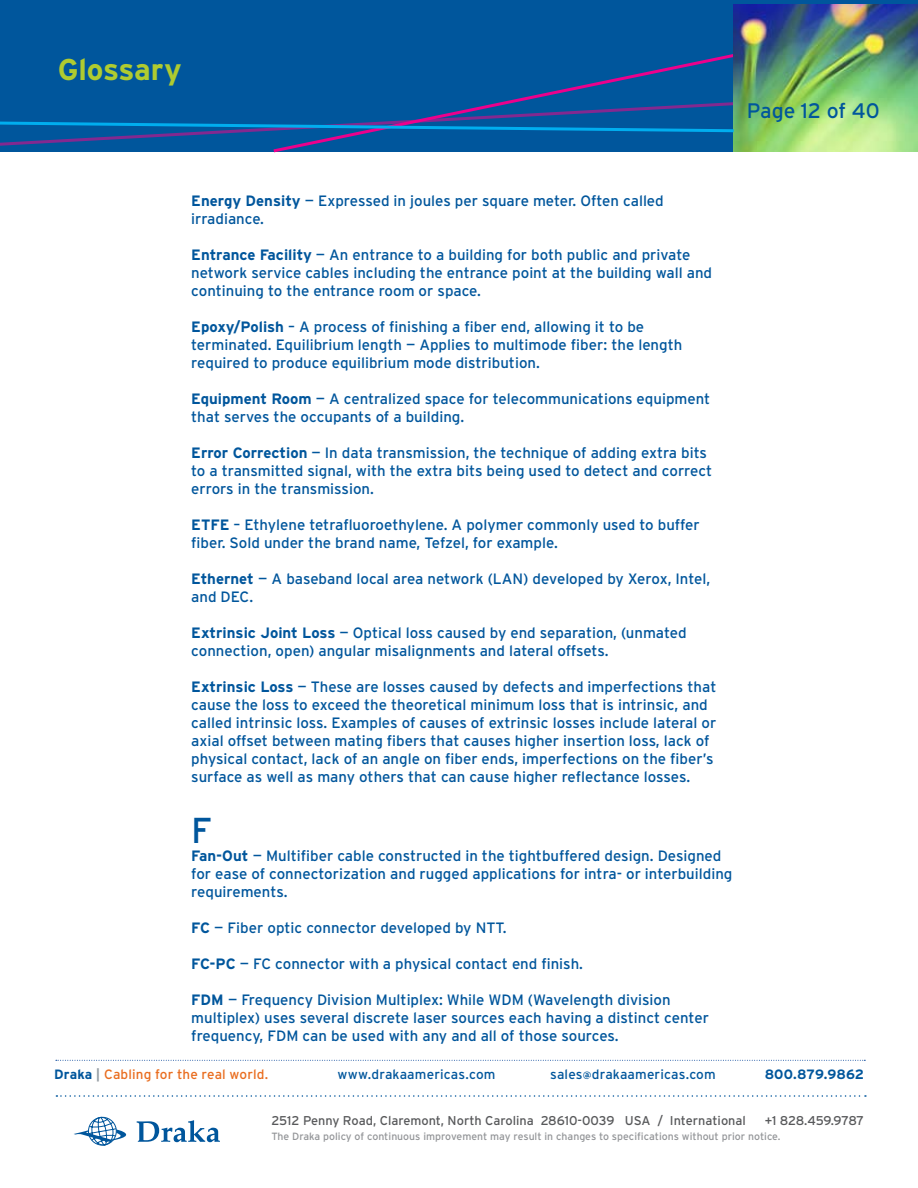
<style>
.page{position:relative;width:918px;height:1188px;background:#fff}
.page>*{position:absolute;margin:0;border:0;box-sizing:border-box;transform-origin:0 0}
.t1{font:36px "Interstate";color:#00569c}
.t2{font:700 30px "Interstate";letter-spacing:-.005em;color:#afcb30}
.t3{font:21px "Interstate";letter-spacing:-.005em;color:#00569c}
.t4{font:15px/18px "Interstate";color:#00569c}
.t5{font:13.5px "Interstate";letter-spacing:.01em;color:#00569c}
.t6{font:13.5px "Interstate";letter-spacing:.01em;color:#e96d1f}
.t7{font:700 13.5px "Interstate";letter-spacing:.005em;color:#00569c}
.t8{font:12.75px "Interstate";color:#58595b}
.t9{font:12.75px "Interstate";letter-spacing:-.025em;color:#58595b}
.t10{font:10.5px "Interstate";color:#939598}
.s1{font-weight:700}
.s2{font-weight:700;color:#00569c}
.s3{font-weight:700;color:#939ba1}
.s4{font-weight:700;font-size:10.5px}
</style>
<div class="page">
<div style="left:0;top:0;width:918px;height:152px;background:#00569c"></div>
<svg style="left:273px;top:54px;width:460px;height:99px"></svg>
<img style="left:733px;top:5px;width:185px;height:147px">
<svg style="left:0;top:100px;width:740px;height:48px"></svg>
<svg style="left:74px;top:1116px;width:53px;height:30px"></svg>
<svg style="left:137px;top:1120px;width:83px;height:22px"></svg>
<svg style="left:56px;top:1095px;width:810px;height:2px"></svg>
<svg style="left:56px;top:1060px;width:809px;height:1px"></svg>
<h2 class="t2" style="left:58px;top:53px;width:126px">Glossary</h2>
<h3 class="t3" style="left:747px;top:99px;width:134px">Page 12 of 40</h3>
<p class="t4" style="left:191px;top:192px;width:474px"><span class="s1">Energy Density</span> — Expressed in joules per square meter. Often called irradiance.</p>
<p class="t4" style="left:191px;top:246px;width:522px"><span class="s1">Entrance Facility</span> — An entrance to a building for both public and private network service cables including the entrance point at the building wall and continuing to the entrance room or space.</p>
<p class="t4" style="left:191px;top:318px;width:493px"><span class="s1">Epoxy/Polish</span> – A process of finishing a fiber end, allowing it to be terminated. Equilibrium length — Applies to multimode fiber: the length required to produce equilibrium mode distribution.</p>
<p class="t4" style="left:191px;top:390px;width:521px"><span class="s1">Equipment Room</span> — A centralized space for telecommunications equipment that serves the occupants of a building.</p>
<p class="t4" style="left:191px;top:444px;width:523px"><span class="s1">Error Correction</span> — In data transmission, the technique of adding extra bits to a transmitted signal, with the extra bits being used to detect and correct errors in the transmission.</p>
<p class="t4" style="left:191px;top:516px;width:510px"><span class="s1">ETFE</span> – Ethylene tetrafluoroethylene. A polymer commonly used to buffer fiber. Sold under the brand name, Tefzel, for example.</p>
<p class="t4" style="left:191px;top:570px;width:521px"><span class="s1">Ethernet</span> — A baseband local area network (LAN) developed by Xerox, Intel, and DEC.</p>
<p class="t4" style="left:191px;top:624px;width:497px"><span class="s1">Extrinsic Joint Loss</span> — Optical loss caused by end separation, (unmated connection, open) angular misalignments and lateral offsets.</p>
<p class="t4" style="left:191px;top:678px;width:527px"><span class="s1">Extrinsic Loss</span> — These are losses caused by defects and imperfections that cause the loss to exceed the theoretical minimum loss that is intrinsic, and called intrinsic loss. Examples of causes of extrinsic losses include lateral or axial offset between mating fibers that causes higher insertion loss, lack of physical contact, lack of an angle on fiber ends, imperfections on the fiber’s surface as well as many others that can cause higher reflectance losses.</p>
<h1 class="t1" style="left:191px;top:811px;width:22px">F</h1>
<p class="t4" style="left:191px;top:847px;width:543px"><span class="s1">Fan-Out</span> — Multifiber cable constructed in the tightbuffered design. Designed for ease of connectorization and rugged applications for intra- or interbuilding requirements.</p>
<p class="t4" style="left:191px;top:919px;width:317px"><span class="s1">FC</span> — Fiber optic connector developed by NTT.</p>
<p class="t4" style="left:191px;top:955px;width:393px"><span class="s1">FC-PC</span> — FC connector with a physical contact end finish.</p>
<p class="t4" style="left:191px;top:991px;width:519px"><span class="s1">FDM</span> — Frequency Division Multiplex: While WDM (Wavelength division multiplex) uses several discrete laser sources each having a distinct center frequency, FDM can be used with any and all of those sources.</p>
<p class="t6" style="left:54px;top:1067px;width:216px"><span class="s2">Draka</span> <span class="s3">|</span> Cabling for the real world.</p>
<p class="t5" style="left:338px;top:1067px;width:159px">www.drakaamericas.com</p>
<p class="t5" style="left:550px;top:1067px;width:167px">sales<span class="s4">@</span>drakaamericas.com</p>
<p class="t7" style="left:765px;top:1067px;width:101px">800.879.9862</p>
<p class="t8" style="left:271px;top:1114px;width:476px">2512 Penny Road, Claremont, North Carolina 28610-0039 USA / International</p>
<p class="t9" style="left:765px;top:1114px;width:101px">+1 828.459.9787</p>
<p class="t10" style="left:271px;top:1131px;width:511px">The Draka policy of continuous improvement may result in changes to specifications without prior notice.</p>
</div>
